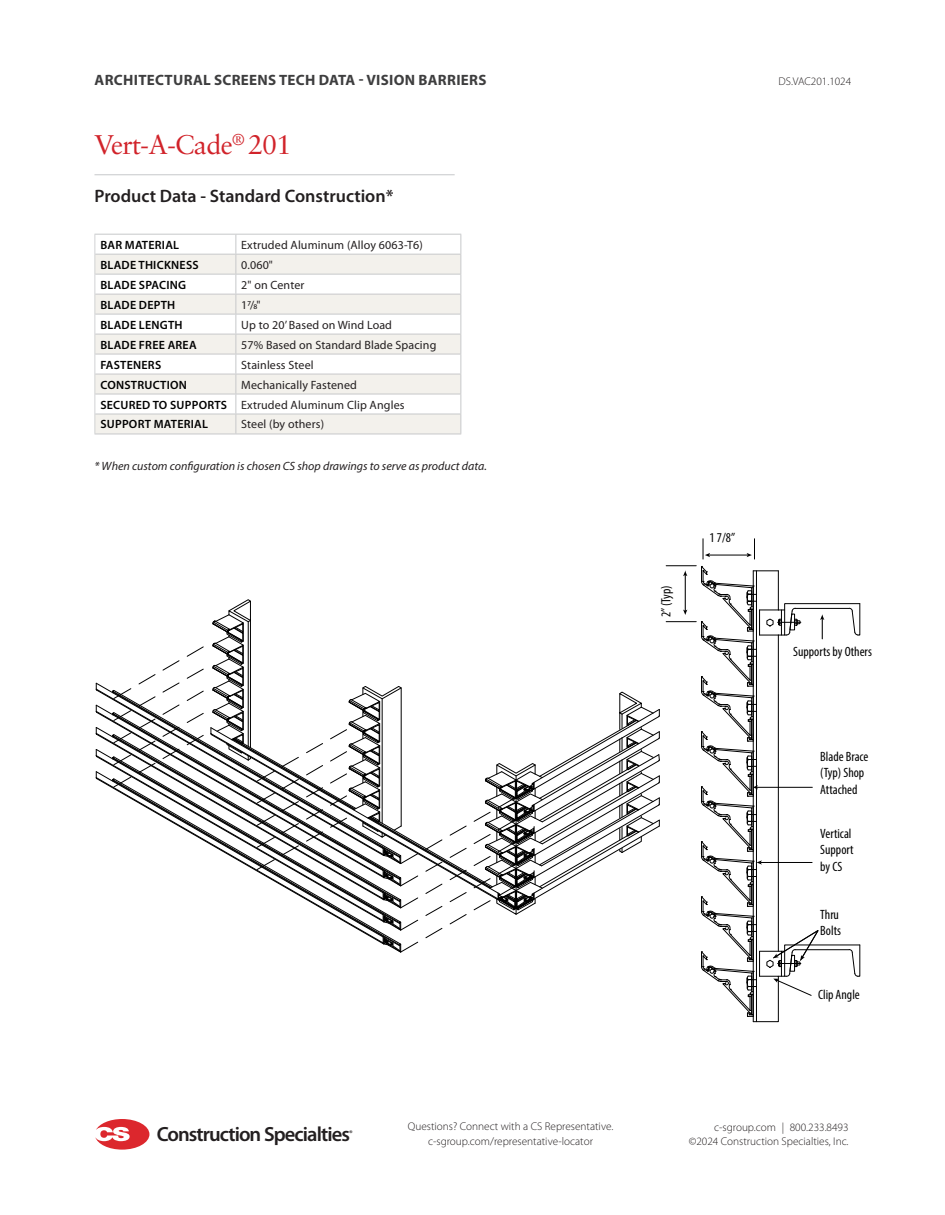
<style>
.page{position:relative;width:945px;height:1215px;background:#fff}
.page>*{position:absolute;margin:0;border:0;box-sizing:border-box;transform-origin:0 0}
.Red_Title{font:27px "Sabon LT Pro";letter-spacing:-.03em;color:#d1232a}
.t1{font:600 20.55px "Myriad Pro";letter-spacing:-.045em;color:#231f20}
.Bullet_List_Subhead_w_Rule{font:600 18px "Myriad Pro";color:#231f20}
.t2{font:700 15px "Myriad Pro";letter-spacing:.02em;color:#3e3e3f}
.t3{font:condensed 13.5px/16.5px "Myriad Pro";color:#000}
.Table_Contents{font:12px "Myriad Pro";letter-spacing:.01em;color:#231f20}
.Light_Body_Copy__11pt{font:600 12px "Myriad Pro";letter-spacing:.02em;color:#000}
.t4{font:italic 12px "Myriad Pro";color:#231f20}
.t5{font:300 11.25px/14.2px "Myriad Pro";color:#231f20;text-align:center}
.t6{font:600 8.25px "Myriad Pro";color:#231f20}
</style>
<div class="page">
<svg style="left:95px;top:1119px;width:54px;height:31px"></svg>
<hr style="left:94px;top:175px;width:361px;height:1px;background:#c7c8ca">
<svg style="left:95px;top:235px;width:365px;height:19px"></svg>
<svg style="left:95px;top:255px;width:365px;height:179px;fill:#f3f1ec"></svg>
<hr style="left:236px;top:234px;width:225px;height:1px;background:#c7c8ca">
<hr style="left:236px;top:254px;width:225px;height:1px;background:#c7c8ca">
<hr style="left:236px;top:274px;width:225px;height:1px;background:#c7c8ca">
<hr style="left:236px;top:294px;width:225px;height:1px;background:#c7c8ca">
<hr style="left:236px;top:314px;width:225px;height:1px;background:#c7c8ca">
<hr style="left:236px;top:334px;width:225px;height:1px;background:#c7c8ca">
<hr style="left:236px;top:354px;width:225px;height:1px;background:#c7c8ca">
<hr style="left:236px;top:374px;width:225px;height:1px;background:#c7c8ca">
<hr style="left:236px;top:394px;width:225px;height:1px;background:#c7c8ca">
<hr style="left:236px;top:414px;width:225px;height:1px;background:#c7c8ca">
<svg style="left:460px;top:235px;width:1px;height:199px"></svg>
<hr style="left:236px;top:434px;width:225px;height:1px;background:#c7c8ca">
<hr style="left:94px;top:234px;width:142px;height:1px;background:#c7c8ca">
<hr style="left:95px;top:254px;width:141px;height:1px;background:#c7c8ca">
<hr style="left:95px;top:274px;width:141px;height:1px;background:#c7c8ca">
<hr style="left:95px;top:294px;width:141px;height:1px;background:#c7c8ca">
<hr style="left:95px;top:314px;width:141px;height:1px;background:#c7c8ca">
<hr style="left:95px;top:334px;width:141px;height:1px;background:#c7c8ca">
<hr style="left:95px;top:354px;width:141px;height:1px;background:#c7c8ca">
<hr style="left:95px;top:374px;width:141px;height:1px;background:#c7c8ca">
<hr style="left:95px;top:394px;width:141px;height:1px;background:#c7c8ca">
<hr style="left:95px;top:414px;width:141px;height:1px;background:#c7c8ca">
<svg style="left:236px;top:235px;width:1px;height:199px"></svg>
<hr style="left:94px;top:434px;width:142px;height:1px;background:#c7c8ca">
<svg style="left:94px;top:235px;width:1px;height:199px"></svg>
<svg style="left:96px;top:689px;width:114px;height:156px"></svg>
<svg style="left:113px;top:776px;width:19px;height:12px"></svg>
<svg style="left:138px;top:763px;width:18px;height:10px"></svg>
<svg style="left:162px;top:748px;width:18px;height:11px"></svg>
<svg style="left:186px;top:735px;width:18px;height:10px"></svg>
<svg style="left:113px;top:754px;width:19px;height:11px"></svg>
<svg style="left:138px;top:740px;width:18px;height:11px"></svg>
<svg style="left:162px;top:726px;width:18px;height:11px"></svg>
<svg style="left:186px;top:713px;width:18px;height:10px"></svg>
<svg style="left:186px;top:690px;width:18px;height:11px"></svg>
<svg style="left:162px;top:704px;width:18px;height:11px"></svg>
<svg style="left:138px;top:718px;width:18px;height:11px"></svg>
<svg style="left:113px;top:732px;width:19px;height:11px"></svg>
<svg style="left:113px;top:710px;width:19px;height:11px"></svg>
<svg style="left:138px;top:696px;width:18px;height:11px"></svg>
<svg style="left:162px;top:682px;width:18px;height:11px"></svg>
<svg style="left:186px;top:668px;width:18px;height:11px"></svg>
<svg style="left:186px;top:646px;width:18px;height:11px"></svg>
<svg style="left:162px;top:660px;width:18px;height:11px"></svg>
<svg style="left:138px;top:674px;width:18px;height:11px"></svg>
<svg style="left:113px;top:688px;width:19px;height:11px"></svg>
<svg style="left:210px;top:599px;width:450px;height:354px"></svg>
<hr style="left:666px;top:621px;width:30px;height:1px;background:#000">
<hr style="left:666px;top:565px;width:30px;height:1px;background:#000">
<hr style="left:709px;top:555px;width:39px;height:1px;background:#000">
<hr style="left:685px;top:575px;width:1px;height:36px;background:#000">
<svg style="left:683px;top:571px;width:4px;height:5px"></svg>
<svg style="left:683px;top:610px;width:4px;height:5px"></svg>
<svg style="left:701px;top:566px;width:159px;height:456px"></svg>
<svg style="left:747px;top:539px;width:8px;height:20px"></svg>
<svg style="left:703px;top:539px;width:7px;height:20px"></svg>
<p class="t2" style="left:95px;top:72px;width:393px">ARCHITECTURAL SCREENS TECH DATA - VISION BARRIERS</p>
<p class="t5" style="left:779px;top:74px;width:74px">DS.VAC201.1024</p>
<p class="Red_Title" style="left:94px;top:128px;width:198px">Vert-A-Cade<sup>®</sup> 201</p>
<p class="Bullet_List_Subhead_w_Rule" style="left:94px;top:184px;width:301px">Product Data - Standard Construction*</p>
<p class="Light_Body_Copy__11pt" style="left:100px;top:237px;width:80px">BAR MATERIAL</p>
<p class="Table_Contents" style="left:241px;top:238px;width:183px">Extruded Aluminum (Alloy 6063-T6)</p>
<p class="Light_Body_Copy__11pt" style="left:100px;top:257px;width:100px">BLADE THICKNESS</p>
<p class="Table_Contents" style="left:241px;top:258px;width:33px">0.060"</p>
<p class="Light_Body_Copy__11pt" style="left:100px;top:277px;width:87px">BLADE SPACING</p>
<p class="Table_Contents" style="left:241px;top:278px;width:65px">2" on Center</p>
<p class="Light_Body_Copy__11pt" style="left:100px;top:297px;width:76px">BLADE DEPTH</p>
<p class="Table_Contents" style="left:241px;top:298px;width:21px">17/8"</p>
<p class="Light_Body_Copy__11pt" style="left:100px;top:317px;width:84px">BLADE LENGTH</p>
<p class="Table_Contents" style="left:241px;top:318px;width:152px">Up to 20’ Based on Wind Load</p>
<p class="Light_Body_Copy__11pt" style="left:100px;top:337px;width:98px">BLADE FREE AREA</p>
<p class="Table_Contents" style="left:241px;top:338px;width:197px">57% Based on Standard Blade Spacing</p>
<p class="Light_Body_Copy__11pt" style="left:100px;top:357px;width:62px">FASTENERS</p>
<p class="Table_Contents" style="left:241px;top:358px;width:74px">Stainless Steel</p>
<p class="Light_Body_Copy__11pt" style="left:100px;top:377px;width:88px">CONSTRUCTION</p>
<p class="Table_Contents" style="left:241px;top:378px;width:117px">Mechanically Fastened</p>
<p class="Light_Body_Copy__11pt" style="left:100px;top:397px;width:128px">SECURED TO SUPPORTS</p>
<p class="Table_Contents" style="left:241px;top:398px;width:165px">Extruded Aluminum Clip Angles</p>
<p class="Light_Body_Copy__11pt" style="left:100px;top:417px;width:109px">SUPPORT MATERIAL</p>
<p class="Table_Contents" style="left:241px;top:418px;width:84px">Steel (by others)</p>
<p class="t4" style="left:94px;top:458px;width:394px">* When custom configuration is chosen CS shop drawings to serve as product data.</p>
<p class="t3" style="left:658px;top:617px;width:33px;rotate:-90deg">2” (Typ)</p>
<p class="t3" style="left:710px;top:529px;width:27px">1 7/8”</p>
<p class="t3" style="left:793px;top:643px;width:80px">Supports by Others</p>
<p class="t3" style="left:820px;top:748px;width:50px">Blade Brace (Typ) Shop<br>Attached</p>
<p class="t3" style="left:820px;top:825px;width:35px">Vertical<br>Support by CS</p>
<p class="t3" style="left:820px;top:906px;width:22px">Thru<br>Bolts</p>
<p class="t3" style="left:818px;top:986px;width:43px">Clip Angle</p>
<p class="t5" style="left:408px;top:1119px;width:207px">Questions? Connect with a CS Representative. c-sgroup.com/representative-locator</p>
<p class="t5" style="left:714px;top:1120px;width:136px">c-sgroup.com | 800.233.8493</p>
<h2 class="t1" style="left:157px;top:1121px;width:195px">Construction Specialties</h2>
<p class="t5" style="left:689px;top:1134px;width:161px">©2024 Construction Specialties, Inc.</p>
<p class="t6" style="left:349px;top:1128px;width:5px">®</p>
</div>
